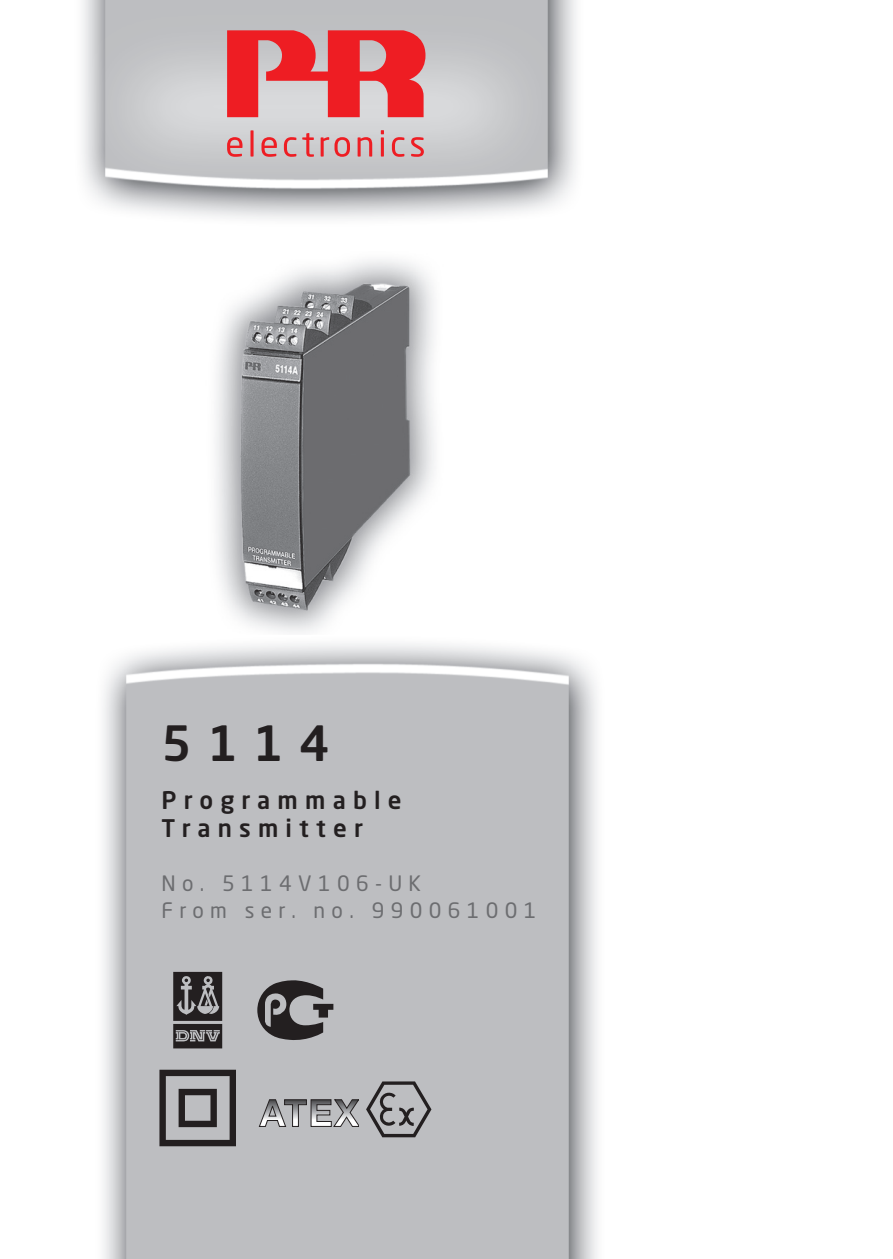
<style>
.page{position:relative;width:893px;height:1259px;background:#fff}
.page>*{position:absolute;margin:0;border:0;box-sizing:border-box;transform-origin:0 0}
.t1{font:500 48px "Neo Sans Pro";color:#231f20}
.t2{font:500 24px/27px "Neo Sans Pro";letter-spacing:.3em;color:#231f20}
.t3{font:21px/27px "Neo Sans Pro";letter-spacing:.3em;color:#6c6d70}
</style>
<div class="page">
<img style="left:216px;top:259px;width:218px;height:373px">
<img style="left:103px;top:643px;width:494px;height:616px">
<svg style="left:159px;top:1069px;width:77px;height:77px"></svg>
<svg style="left:258px;top:1098px;width:101px;height:29px"></svg>
<svg style="left:366px;top:1081px;width:65px;height:56px"></svg>
<svg style="left:173px;top:972px;width:49px;height:76px"></svg>
<svg style="left:257px;top:980px;width:76px;height:60px"></svg>
<img style="left:82px;top:0;width:494px;height:219px">
<svg style="left:227px;top:137px;width:15px;height:20px"></svg>
<svg style="left:250px;top:130px;width:4px;height:27px"></svg>
<svg style="left:261px;top:137px;width:16px;height:20px"></svg>
<svg style="left:284px;top:137px;width:12px;height:20px"></svg>
<svg style="left:302px;top:133px;width:12px;height:24px"></svg>
<svg style="left:321px;top:137px;width:29px;height:20px"></svg>
<svg style="left:358px;top:137px;width:14px;height:20px"></svg>
<svg style="left:381px;top:130px;width:3px;height:27px"></svg>
<svg style="left:392px;top:137px;width:12px;height:20px"></svg>
<svg style="left:411px;top:137px;width:13px;height:20px"></svg>
<svg style="left:227px;top:30px;width:199px;height:87px"></svg>
<h1 class="t1" style="left:162px;top:713px;width:169px">5114</h1>
<p class="t2" style="left:162px;top:786px;width:241px">Programmable<br>Transmitter</p>
<p class="t3" style="left:162px;top:869px;width:376px">No. 5114V106-UK<br>From ser. no. 990061001</p>
</div>
